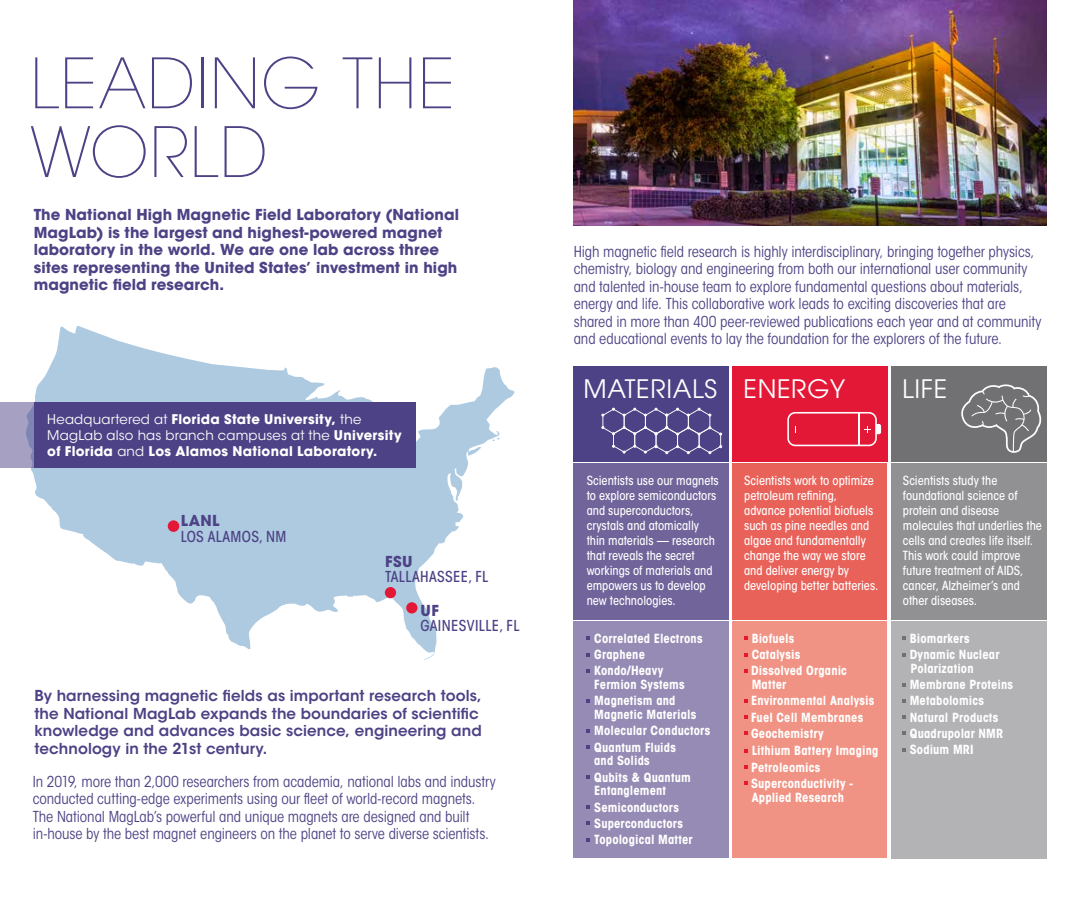
<style>
.page{position:relative;width:1080px;height:900px;background:#fff}
.page>*{position:absolute;margin:0;border:0;box-sizing:border-box;transform-origin:0 0}
.t1{font:200 68.75px/68.8px "ITC Avant Garde Std";letter-spacing:.015em;color:#4d4285}
.t2{font:25.38px "ITC Avant Garde Pro";letter-spacing:.025em;color:#fff}
.t3{font:condensed 15px/17.5px "ITC Avant Garde Std";letter-spacing:-.005em;color:#4d4285}
.t4{font:700 15px/17.5px "ITC Avant Garde Std";letter-spacing:.005em;color:#4d4285}
.t5{font:600 15px/17.5px "ITC Avant Garde Std";letter-spacing:.005em;color:#4d4285}
.t6{font:500 condensed 15px "ITC Avant Garde Std";letter-spacing:.025em;color:#4d4285}
.t7{font:700 15px "ITC Avant Garde Pro";letter-spacing:.025em;color:#4d4285}
.t8{font:700 13.25px/15.9px "ITC Avant Garde Std";letter-spacing:.02em;color:#fff}
.t9{font:500 condensed 12.5px/15px "ITC Avant Garde Std";color:#fff}
.t10{font:700 condensed 12.5px/16.2px "ITC Avant Garde Std";letter-spacing:.015em;color:#fff}
.s1{font-weight:400}
</style>
<div class="page">
<img style="left:574px;top:0;width:472px;height:225px">
<svg style="left:31px;top:326px;width:484px;height:334px"></svg>
<div style="left:34px;top:402px;width:381px;height:66px;background:#4d4285"></div>
<svg style="left:0;top:402px;width:34px;height:66px;fill:#a6a0c2"></svg>
<div style="left:732px;top:464px;width:155px;height:156px;background:#e9625a"></div>
<div style="left:732px;top:621px;width:155px;height:237px;background:#f09384"></div>
<div style="left:891px;top:464px;width:155px;height:156px;background:#919194"></div>
<div style="left:891px;top:621px;width:155px;height:237px;background:#b3b3b6"></div>
<div style="left:574px;top:464px;width:155px;height:156px;background:#70649a"></div>
<div style="left:574px;top:621px;width:155px;height:237px;background:#968bb4"></div>
<div style="left:574px;top:367px;width:155px;height:95px;background:#4d4285"></div>
<svg style="left:601px;top:408px;width:121px;height:46px"></svg>
<div style="left:732px;top:367px;width:156px;height:95px;background:#e31837"></div>
<svg style="left:787px;top:412px;width:94px;height:34px"></svg>
<div style="left:891px;top:367px;width:155px;height:95px;background:#717073"></div>
<svg style="left:961px;top:384px;width:81px;height:69px"></svg>
<svg style="left:587px;top:653px;width:3px;height:4px"></svg>
<svg style="left:587px;top:669px;width:3px;height:4px"></svg>
<svg style="left:587px;top:699px;width:3px;height:4px"></svg>
<svg style="left:587px;top:729px;width:3px;height:4px"></svg>
<svg style="left:587px;top:745px;width:3px;height:4px"></svg>
<svg style="left:587px;top:775px;width:3px;height:4px"></svg>
<svg style="left:587px;top:805px;width:3px;height:4px"></svg>
<svg style="left:587px;top:838px;width:3px;height:4px"></svg>
<svg style="left:744px;top:653px;width:3px;height:4px"></svg>
<svg style="left:744px;top:669px;width:3px;height:4px"></svg>
<svg style="left:744px;top:699px;width:3px;height:4px"></svg>
<svg style="left:744px;top:715px;width:3px;height:4px"></svg>
<svg style="left:744px;top:749px;width:3px;height:4px"></svg>
<svg style="left:744px;top:765px;width:3px;height:4px"></svg>
<svg style="left:903px;top:653px;width:3px;height:4px"></svg>
<svg style="left:903px;top:683px;width:3px;height:4px"></svg>
<svg style="left:903px;top:699px;width:3px;height:4px"></svg>
<svg style="left:903px;top:715px;width:3px;height:4px"></svg>
<svg style="left:903px;top:748px;width:3px;height:4px"></svg>
<div style="left:168px;top:520px;width:11px;height:12px;background:#e31837;border-radius:50%"></div>
<div style="left:385px;top:587px;width:11px;height:11px;background:#e31837;border-radius:50%"></div>
<div style="left:406px;top:602px;width:11px;height:12px;background:#e31837;border-radius:50%"></div>
<h1 class="t1" style="left:30px;top:51px;width:427px">LEADING THE<br>WORLD</h1>
<p class="t4" style="left:34px;top:206px;width:427px">The National High Magnetic Field Laboratory (National MagLab) is the largest and highest-powered magnet laboratory in the world. We are one lab across three sites representing the United States’ investment in high magnetic field research.</p>
<p class="t8" style="left:47px;top:411px;width:356px"><span class="s1">Headquartered at</span> Florida State University, <span class="s1">the<br>MagLab also has branch campuses at the</span> University of Florida <span class="s1">and</span> Los Alamos National Laboratory.</p>
<p class="t7" style="left:181px;top:511px;width:40px">LANL</p>
<p class="t6" style="left:181px;top:527px;width:107px">LOS ALAMOS, NM</p>
<p class="t7" style="left:385px;top:551px;width:29px">FSU</p>
<p class="t6" style="left:385px;top:568px;width:105px">TALLAHASSEE, FL</p>
<p class="t7" style="left:421px;top:600px;width:20px">UF</p>
<p class="t6" style="left:421px;top:617px;width:101px">GAINESVILLE, FL</p>
<p class="t5" style="left:34px;top:687px;width:449px">By harnessing magnetic fields as important research tools, the National MagLab expands the boundaries of scientific knowledge and advances basic science, engineering and technology in the 21st century.</p>
<p class="t3" style="left:33px;top:773px;width:464px">In 2019, more than 2,000 researchers from academia, national labs and industry conducted cutting-edge experiments using our fleet of world-record magnets.<br>The National MagLab’s powerful and unique magnets are designed and built in-house by the best magnet engineers on the planet to serve diverse scientists.</p>
<p class="t3" style="left:574px;top:243px;width:469px">High magnetic field research is highly interdisciplinary, bringing together physics, chemistry, biology and engineering from both our international user community and talented in-house team to explore fundamental questions about materials, energy and life. This collaborative work leads to exciting discoveries that are shared in more than 400 peer-reviewed publications each year and at community and educational events to lay the foundation for the explorers of the future.</p>
<h2 class="t2" style="left:584px;top:373px;width:263px">MATERIALS ENERGY</h2>
<h2 class="t2" style="left:902px;top:373px;width:47px">LIFE</h2>
<p class="t9" style="left:587px;top:473px;width:134px">Scientists use our magnets to explore semiconductors and superconductors, crystals and atomically thin materials — research that reveals the secret workings of materials and empowers us to develop new technologies.</p>
<p class="t9" style="left:744px;top:473px;width:136px">Scientists work to optimize petroleum refining, advance potential biofuels such as pine needles and algae and fundamentally change the way we store and deliver energy by developing better batteries.</p>
<p class="t9" style="left:903px;top:473px;width:141px">Scientists study the foundational science of protein and disease molecules that underlies the cells and creates life itself.<br>This work could improve future treatment of AIDS, cancer, Alzheimer’s and other diseases.</p>
<p class="t10" style="left:594px;top:630px;width:110px">Correlated Electrons<br>Graphene<br>Kondo/Heavy</p>
<p class="t10" style="left:594px;top:676px;width:92px">Fermion Systems<br>Magnetism and</p>
<p class="t10" style="left:594px;top:706px;width:118px">Magnetic Materials<br>Molecular Conductors<br>Quantum Fluids</p>
<p class="t10" style="left:594px;top:753px;width:98px">and Solids<br>Qubits &amp; Quantum</p>
<p class="t10" style="left:594px;top:783px;width:100px">Entanglement<br>Semiconductors<br>Superconductors<br>Topological Matter</p>
<p class="t10" style="left:751px;top:630px;width:97px">Biofuels<br>Catalysis<br>Dissolved Organic</p>
<p class="t10" style="left:751px;top:676px;width:125px">Matter<br>Environmental Analysis<br>Fuel Cell Membranes<br>Geochemistry</p>
<p class="t10" style="left:751px;top:743px;width:129px">Lithium Battery Imaging<br>Petroleomics<br>Superconductivity -</p>
<p class="t10" style="left:752px;top:789px;width:94px">Applied Research</p>
<p class="t10" style="left:910px;top:630px;width:91px">Biomarkers<br>Dynamic Nuclear</p>
<p class="t10" style="left:910px;top:660px;width:105px">Polarization<br>Membrane Proteins<br>Metabolomics<br>Natural Products<br>Quadrupolar NMR<br>Sodium MRI</p>
</div>
